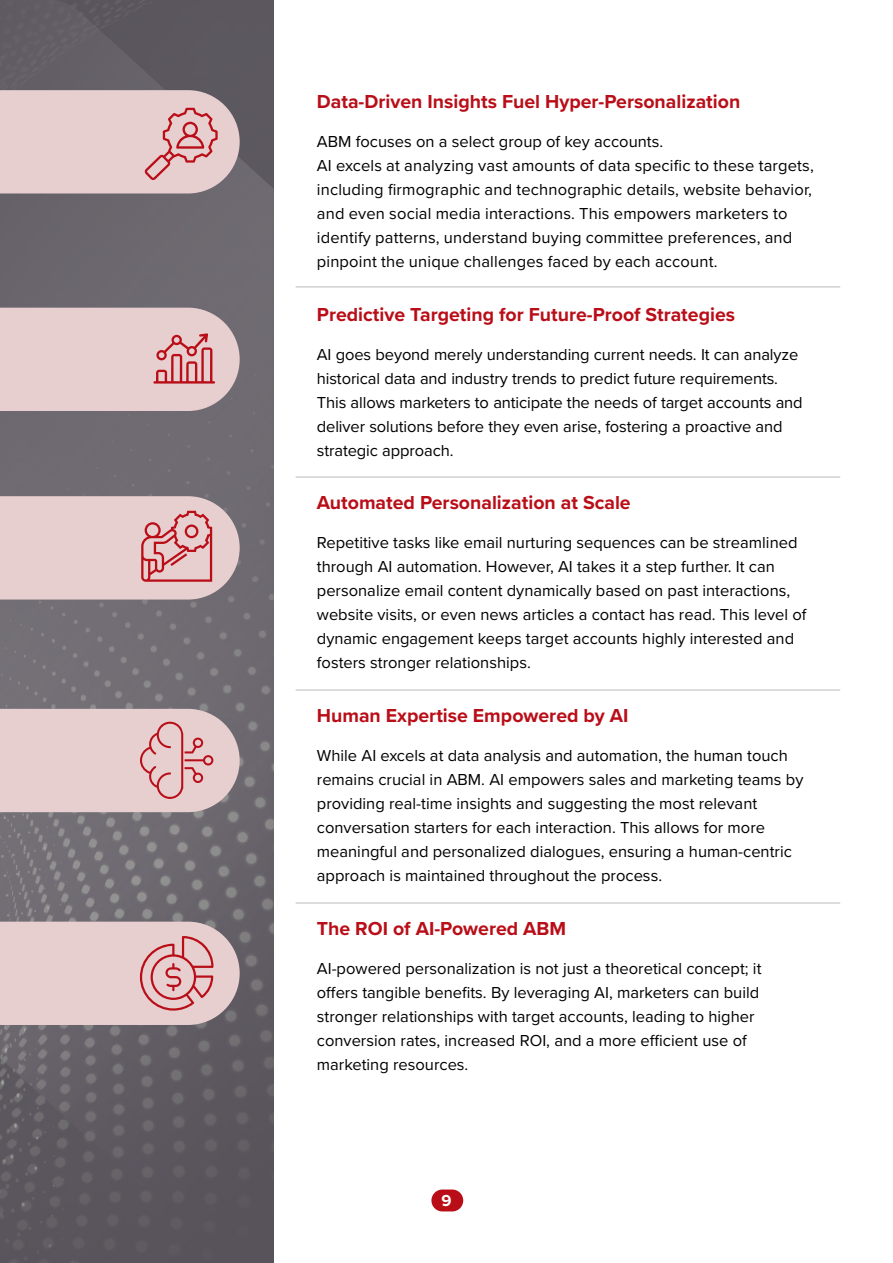
<style>
.page{position:relative;width:893px;height:1263px;background:#fff}
.page>*{position:absolute;margin:0;border:0;box-sizing:border-box;transform-origin:0 0}
.t1{font:700 19.5px "Proxima Nova";color:#b90e18}
.t2{font:16.5px/24px "Proxima Nova";color:#000}
.t3{font:700 16.5px "Proxima Nova";color:#fff}
</style>
<div class="page">
<svg style="left:0;top:0;width:274px;height:1263px;background:#68646b"></svg>
<div style="left:431px;top:1189px;width:32px;height:22px;background:#b90e18;border-radius:11px"></div>
<svg style="left:0;top:90px;width:240px;height:103px;background:#e0c3c4"></svg>
<svg style="left:0;top:308px;width:240px;height:103px;background:#e0c2c4"></svg>
<svg style="left:0;top:496px;width:240px;height:103px;background:#dfbfc1"></svg>
<svg style="left:0;top:709px;width:240px;height:103px;background:#e1c5c6"></svg>
<svg style="left:0;top:922px;width:240px;height:103px;background:#e0c2c3"></svg>
<hr style="left:296px;top:286px;width:544px;height:2px;background:#d2d2d2">
<hr style="left:296px;top:476px;width:544px;height:2px;background:#d2d2d2">
<hr style="left:296px;top:689px;width:544px;height:2px;background:#d2d2d2">
<hr style="left:296px;top:902px;width:544px;height:2px;background:#d2d2d2">
<p class="t1" style="left:317px;top:93px;width:425px">Data-Driven Insights Fuel Hyper-Personalization</p>
<p class="t2" style="left:317px;top:131px;width:498px">ABM focuses on a select group of key accounts.<br>AI excels at analyzing vast amounts of data specific to these targets, including firmographic and technographic details, website behavior, and even social media interactions. This empowers marketers to identify patterns, understand buying committee preferences, and pinpoint the unique challenges faced by each account.</p>
<p class="t1" style="left:317px;top:306px;width:420px">Predictive Targeting for Future-Proof Strategies</p>
<p class="t2" style="left:317px;top:343px;width:487px">AI goes beyond merely understanding current needs. It can analyze historical data and industry trends to predict future requirements.<br>This allows marketers to anticipate the needs of target accounts and deliver solutions before they even arise, fostering a proactive and strategic approach.</p>
<p class="t1" style="left:317px;top:494px;width:315px">Automated Personalization at Scale</p>
<p class="t2" style="left:317px;top:531px;width:491px">Repetitive tasks like email nurturing sequences can be streamlined through AI automation. However, AI takes it a step further. It can personalize email content dynamically based on past interactions, website visits, or even news articles a contact has read. This level of dynamic engagement keeps target accounts highly interested and fosters stronger relationships.</p>
<p class="t1" style="left:317px;top:707px;width:313px">Human Expertise Empowered by AI</p>
<p class="t2" style="left:317px;top:744px;width:488px">While AI excels at data analysis and automation, the human touch remains crucial in ABM. AI empowers sales and marketing teams by providing real-time insights and suggesting the most relevant conversation starters for each interaction. This allows for more meaningful and personalized dialogues, ensuring a human-centric approach is maintained throughout the process.</p>
<p class="t1" style="left:317px;top:920px;width:251px">The ROI of AI-Powered ABM</p>
<p class="t2" style="left:317px;top:957px;width:446px">AI-powered personalization is not just a theoretical concept; it offers tangible benefits. By leveraging AI, marketers can build stronger relationships with target accounts, leading to higher conversion rates, increased ROI, and a more efficient use of marketing resources.</p>
<p class="t3" style="left:441px;top:1193px;width:12px">9</p>
</div>
